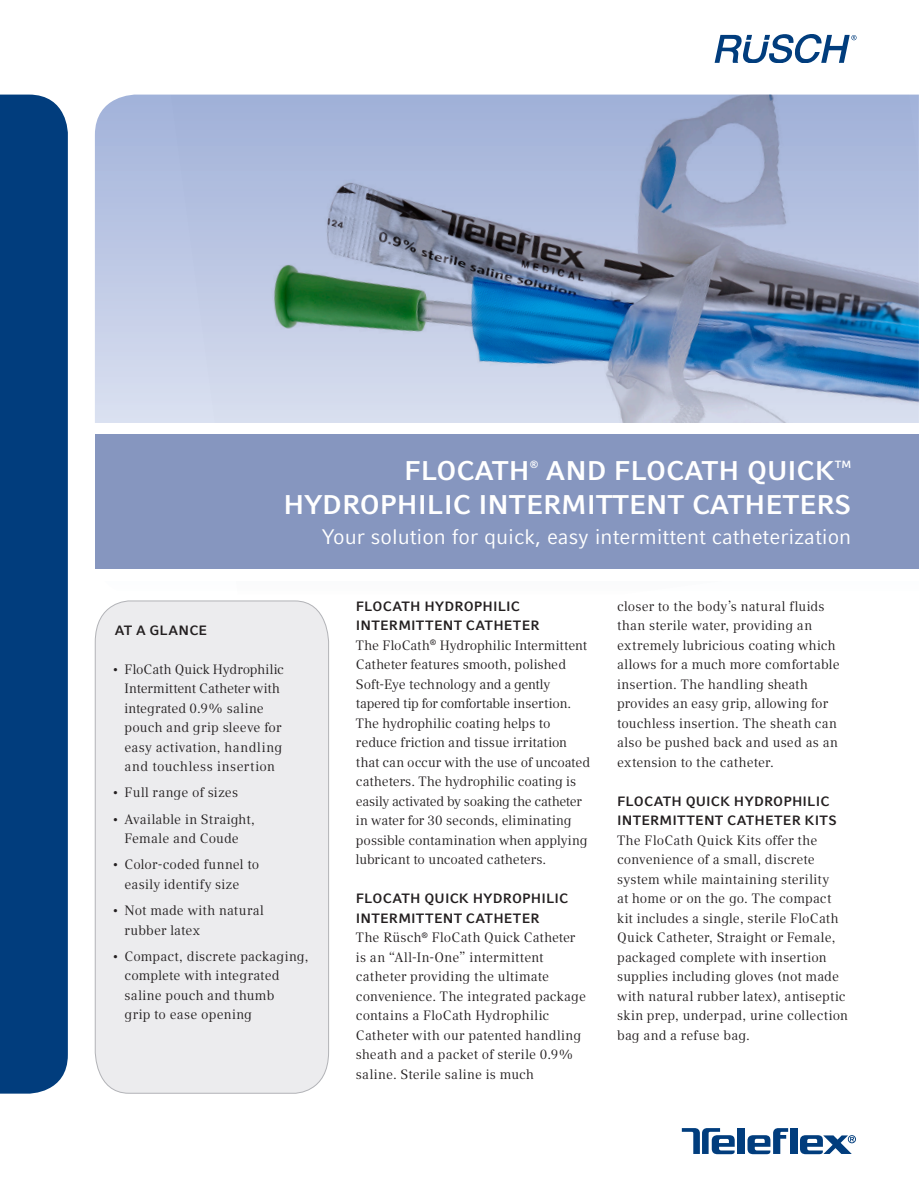
<style>
.page{position:relative;width:919px;height:1189px;background:#fff}
.page>*{position:absolute;margin:0;border:0;box-sizing:border-box;transform-origin:0 0}
.Cover_Headline{font:700 27px "Compatil Fact LT Pro";color:#fff}
.Cover_Subhead{font:21px "Compatil Fact LT Pro";color:#fff}
.Copy_Text{font:13.5px/19.5px "Compatil Text LT Pro";letter-spacing:.01em;color:#231f20}
.Copy_Text-2{font:700 13.5px/19.5px "Compatil Fact LT Pro";letter-spacing:.015em;color:#231f20}
.Cover_Headline-2{font:700 10.5px "Compatil Fact LT Pro";color:#fff}
</style>
<div class="page">
<svg style="left:95px;top:95px;width:72px;height:328px;background:#bec9e5"></svg>
<img style="left:167px;top:95px;width:751px;height:328px">
<div style="left:0;top:95px;width:68px;height:999px;background:#013d7d"></div>
<div style="left:789px;top:1128px;width:8px;height:26px;background:#013d7d"></div>
<svg style="left:747px;top:1128px;width:40px;height:26px"></svg>
<div style="left:737px;top:1128px;width:7px;height:26px;background:#013d7d"></div>
<svg style="left:800px;top:1135px;width:55px;height:19px"></svg>
<svg style="left:681px;top:1128px;width:53px;height:26px"></svg>
<svg style="left:714px;top:34px;width:142px;height:29px"></svg>
<div style="left:94px;top:600px;width:235px;height:494px;background:#ececee"></div>
<div style="left:95px;top:434px;width:823px;height:135px;background:#8696bf"></div>
<p class="Cover_Headline" style="left:404px;top:454px;width:127px">FLOCATH</p>
<p class="Cover_Headline-2" style="left:529px;top:458px;width:10px">®</p>
<p class="Cover_Headline" style="left:545px;top:454px;width:290px">AND FLOCATH QUICK</p>
<p class="Cover_Headline-2" style="left:834px;top:458px;width:18px">TM</p>
<p class="Cover_Headline" style="left:283px;top:489px;width:569px">HYDROPHILIC INTERMITTENT CATHETERS</p>
<p class="Cover_Subhead" style="left:321px;top:525px;width:531px">Your solution for quick, easy intermittent catheterization</p>
<p class="Copy_Text-2" style="left:115px;top:620px;width:94px">AT A GLANCE</p>
<p class="Copy_Text" style="left:124px;top:659px;width:161px;text-indent:-13px">• FloCath Quick Hydrophilic<br>Intermittent Catheter with integrated 0.9% saline pouch and grip sleeve for easy activation, handling and touchless insertion</p>
<p class="Copy_Text" style="left:112px;top:783px;width:128px">• Full range of sizes</p>
<p class="Copy_Text" style="left:112px;top:809px;width:145px;text-align:center">• Available in Straight,<br>Female and Coude</p>
<p class="Copy_Text" style="left:112px;top:855px;width:149px;text-align:center">• Color-coded funnel to easily identify size</p>
<p class="Copy_Text" style="left:124px;top:901px;width:141px;text-indent:-13px">• Not made with natural rubber latex</p>
<p class="Copy_Text" style="left:124px;top:947px;width:185px;text-indent:-13px">• Compact, discrete packaging, complete with integrated saline pouch and thumb<br>grip to ease opening</p>
<p class="Copy_Text-2" style="left:356px;top:596px;width:185px">FLOCATH HYDROPHILIC<br>INTERMITTENT CATHETER</p>
<p class="Copy_Text" style="left:356px;top:635px;width:236px">The FloCath<sup>®</sup> Hydrophilic Intermittent Catheter features smooth, polished Soft-Eye technology and a gently tapered tip for comfortable insertion.<br>The hydrophilic coating helps to reduce friction and tissue irritation that can occur with the use of uncoated catheters. The hydrophilic coating is easily activated by soaking the catheter in water for 30 seconds, eliminating possible contamination when applying lubricant to uncoated catheters.</p>
<p class="Copy_Text-2" style="left:356px;top:889px;width:214px">FLOCATH QUICK HYDROPHILIC<br>INTERMITTENT CATHETER</p>
<p class="Copy_Text" style="left:356px;top:928px;width:231px">The Rüsch<sup>®</sup> FloCath Quick Catheter is an “All-In-One” intermittent catheter providing the ultimate convenience. The integrated package contains a FloCath Hydrophilic Catheter with our patented handling sheath and a packet of sterile 0.9% saline. Sterile saline is much</p>
<p class="Copy_Text" style="left:617px;top:596px;width:224px">closer to the body’s natural fluids than sterile water, providing an extremely lubricious coating which allows for a much more comfortable insertion. The handling sheath provides an easy grip, allowing for touchless insertion. The sheath can also be pushed back and used as an extension to the catheter.</p>
<p class="Copy_Text-2" style="left:617px;top:791px;width:221px">FLOCATH QUICK HYDROPHILIC<br>INTERMITTENT CATHETER KITS</p>
<p class="Copy_Text" style="left:617px;top:830px;width:232px">The FloCath Quick Kits offer the convenience of a small, discrete system while maintaining sterility<br>at home or on the go. The compact kit includes a single, sterile FloCath Quick Catheter, Straight or Female, packaged complete with insertion supplies including gloves (not made with natural rubber latex), antiseptic skin prep, underpad, urine collection bag and a refuse bag.</p>
</div>
